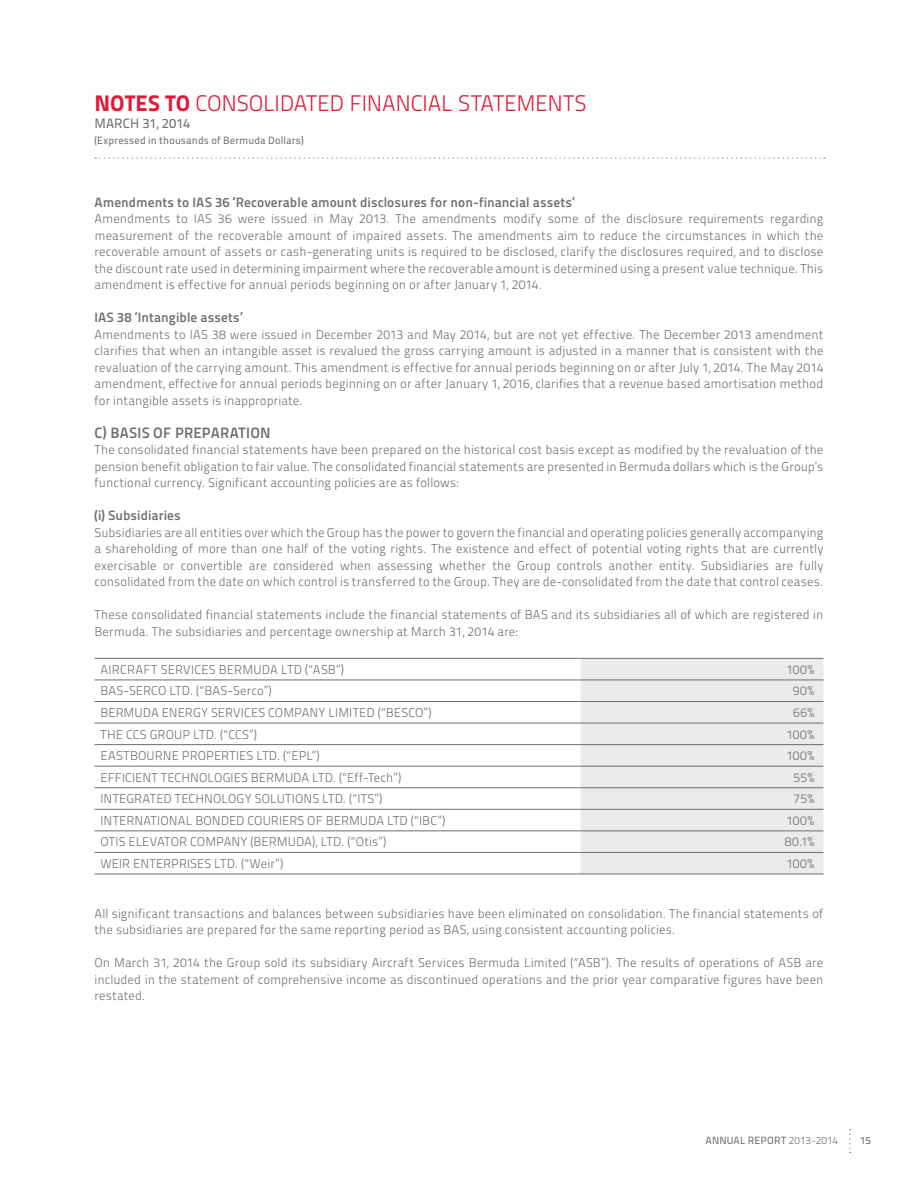
<style>
.page{position:relative;width:918px;height:1188px;background:#fff}
.page>*{position:absolute;margin:0;border:0;box-sizing:border-box;transform-origin:0 0}
.t1{font:22.5px "Titillium Maps 26 L 250 wt";letter-spacing:-.01em;color:#e31837}
.t2{font:15px "Titillium Maps 26 L 750 wt";letter-spacing:.015em;color:#6d6e71}
.t3{font:13.5px "Titillium Maps 26 L 750 wt";letter-spacing:.005em;color:#6d6e71}
.t4{font:13.5px "Titillium Maps 26 L 500 wt";letter-spacing:.01em;color:#6d6e71}
.t5{font:12.75px/16.5px "Titillium Maps 26 L 250 wt";letter-spacing:.01em;color:#6d6e71;text-align:justify}
.t6{font:10.5px "Titillium Maps 26 L 500 wt";letter-spacing:.015em;color:#6d6e71}
.s1{font-family:"Titillium Maps 26 L 999 wt"}
.s2{font-family:"Titillium Maps 26 L 250 wt"}
</style>
<div class="page">
<div style="left:580px;top:659px;width:244px;height:215px;background:#ebebec"></div>
<hr style="left:94px;top:723px;width:486px;height:1px;background:#6d6e71">
<hr style="left:580px;top:723px;width:244px;height:1px;background:#6d6e71">
<hr style="left:94px;top:744px;width:486px;height:1px;background:#6d6e71">
<hr style="left:580px;top:744px;width:244px;height:1px;background:#6d6e71">
<hr style="left:94px;top:766px;width:486px;height:1px;background:#6d6e71">
<hr style="left:580px;top:766px;width:244px;height:1px;background:#6d6e71">
<hr style="left:94px;top:787px;width:486px;height:1px;background:#6d6e71">
<hr style="left:580px;top:787px;width:244px;height:1px;background:#6d6e71">
<hr style="left:94px;top:809px;width:486px;height:1px;background:#6d6e71">
<hr style="left:580px;top:809px;width:244px;height:1px;background:#6d6e71">
<hr style="left:94px;top:831px;width:486px;height:1px;background:#6d6e71">
<hr style="left:580px;top:831px;width:244px;height:1px;background:#6d6e71">
<hr style="left:94px;top:852px;width:486px;height:1px;background:#6d6e71">
<hr style="left:580px;top:852px;width:244px;height:1px;background:#6d6e71">
<hr style="left:94px;top:874px;width:486px;height:1px;background:#6d6e71">
<hr style="left:580px;top:874px;width:244px;height:1px;background:#6d6e71">
<hr style="left:94px;top:658px;width:486px;height:1px;background:#6d6e71">
<hr style="left:580px;top:658px;width:244px;height:1px;background:#6d6e71">
<hr style="left:94px;top:680px;width:486px;height:1px;background:#6d6e71">
<hr style="left:580px;top:680px;width:244px;height:1px;background:#6d6e71">
<hr style="left:94px;top:701px;width:486px;height:1px;background:#6d6e71">
<hr style="left:580px;top:701px;width:244px;height:1px;background:#6d6e71">
<svg style="left:95px;top:157px;width:730px;height:2px"></svg>
<svg style="left:849px;top:1129px;width:2px;height:24px"></svg>
<h1 class="t1" style="left:94px;top:87px;width:494px"><span class="s1">NOTES TO</span> CONSOLIDATED FINANCIAL STATEMENTS</h1>
<p class="t4" style="left:94px;top:113px;width:97px">MARCH 31, 2014</p>
<p class="t6" style="left:94px;top:133px;width:211px">(Expressed in thousands of Bermuda Dollars)</p>
<p class="t3" style="left:94px;top:192px;width:482px">Amendments to IAS 36 ‘Recoverable amount disclosures for non-financial assets’</p>
<p class="t5" style="left:94px;top:210px;width:730px">Amendments to IAS 36 were issued in May 2013. The amendments modify some of the disclosure requirements regarding measurement of the recoverable amount of impaired assets. The amendments aim to reduce the circumstances in which the recoverable amount of assets or cash-generating units is required to be disclosed, clarify the disclosures required, and to disclose the discount rate used in determining impairment where the recoverable amount is determined using a present value technique. This amendment is effective for annual periods beginning on or after January 1, 2014.</p>
<p class="t3" style="left:94px;top:307px;width:150px">IAS 38 ‘Intangible assets’</p>
<p class="t5" style="left:94px;top:325px;width:731px">Amendments to IAS 38 were issued in December 2013 and May 2014, but are not yet effective. The December 2013 amendment clarifies that when an intangible asset is revalued the gross carrying amount is adjusted in a manner that is consistent with the revaluation of the carrying amount. This amendment is effective for annual periods beginning on or after July 1, 2014. The May 2014 amendment, effective for annual periods beginning on or after January 1, 2016, clarifies that a revenue based amortisation method for intangible assets is inappropriate.</p>
<p class="t2" style="left:95px;top:421px;width:178px">C) BASIS OF PREPARATION</p>
<p class="t5" style="left:94px;top:441px;width:730px">The consolidated financial statements have been prepared on the historical cost basis except as modified by the revaluation of the pension benefit obligation to fair value. The consolidated financial statements are presented in Bermuda dollars which is the Group’s functional currency. Significant accounting policies are as follows:</p>
<p class="t3" style="left:94px;top:505px;width:88px">(i) Subsidiaries</p>
<p class="t5" style="left:94px;top:523px;width:731px">Subsidiaries are all entities over which the Group has the power to govern the financial and operating policies generally accompanying a shareholding of more than one half of the voting rights. The existence and effect of potential voting rights that are currently exercisable or convertible are considered when assessing whether the Group controls another entity. Subsidiaries are fully consolidated from the date on which control is transferred to the Group. They are de-consolidated from the date that control ceases.</p>
<p class="t5" style="left:94px;top:606px;width:730px">These consolidated financial statements include the financial statements of BAS and its subsidiaries all of which are registered in<br>Bermuda. The subsidiaries and percentage ownership at March 31, 2014 are:</p>
<p class="t5" style="left:101px;top:661px;width:245px">AIRCRAFT SERVICES BERMUDA LTD (“ASB”)</p>
<p class="t5" style="left:786px;top:661px;width:29px">100%</p>
<p class="t5" style="left:100px;top:682px;width:173px">BAS-SERCO LTD. (“BAS-Serco”)</p>
<p class="t5" style="left:793px;top:682px;width:23px">90%</p>
<p class="t5" style="left:100px;top:704px;width:333px">BERMUDA ENERGY SERVICES COMPANY LIMITED (“BESCO”)</p>
<p class="t5" style="left:793px;top:704px;width:23px">66%</p>
<p class="t5" style="left:100px;top:725px;width:158px">THE CCS GROUP LTD. (“CCS”)</p>
<p class="t5" style="left:786px;top:725px;width:29px">100%</p>
<p class="t5" style="left:100px;top:747px;width:221px">EASTBOURNE PROPERTIES LTD. (“EPL”)</p>
<p class="t5" style="left:786px;top:747px;width:29px">100%</p>
<p class="t5" style="left:100px;top:768px;width:303px">EFFICIENT TECHNOLOGIES BERMUDA LTD. (“Eff-Tech”)</p>
<p class="t5" style="left:793px;top:768px;width:22px">55%</p>
<p class="t5" style="left:100px;top:790px;width:284px">INTEGRATED TECHNOLOGY SOLUTIONS LTD. (“ITS”)</p>
<p class="t5" style="left:794px;top:790px;width:22px">75%</p>
<p class="t5" style="left:100px;top:811px;width:347px">INTERNATIONAL BONDED COURIERS OF BERMUDA LTD (“IBC”)</p>
<p class="t5" style="left:786px;top:811px;width:29px">100%</p>
<p class="t5" style="left:100px;top:833px;width:288px">OTIS ELEVATOR COMPANY (BERMUDA), LTD. (“Otis”)</p>
<p class="t5" style="left:785px;top:833px;width:31px">80.1%</p>
<p class="t5" style="left:100px;top:855px;width:184px">WEIR ENTERPRISES LTD. (“Weir”)</p>
<p class="t5" style="left:786px;top:855px;width:29px">100%</p>
<p class="t5" style="left:94px;top:904px;width:731px">All significant transactions and balances between subsidiaries have been eliminated on consolidation. The financial statements of the subsidiaries are prepared for the same reporting period as BAS, using consistent accounting policies.</p>
<p class="t5" style="left:94px;top:954px;width:730px">On March 31, 2014 the Group sold its subsidiary Aircraft Services Bermuda Limited (“ASB”). The results of operations of ASB are included in the statement of comprehensive income as discontinued operations and the prior year comparative figures have been restated.</p>
<p class="t6" style="left:705px;top:1133px;width:134px">ANNUAL REPORT <span class="s2">2013-2014</span></p>
<p class="t6" style="left:860px;top:1133px;width:12px">15</p>
</div>
